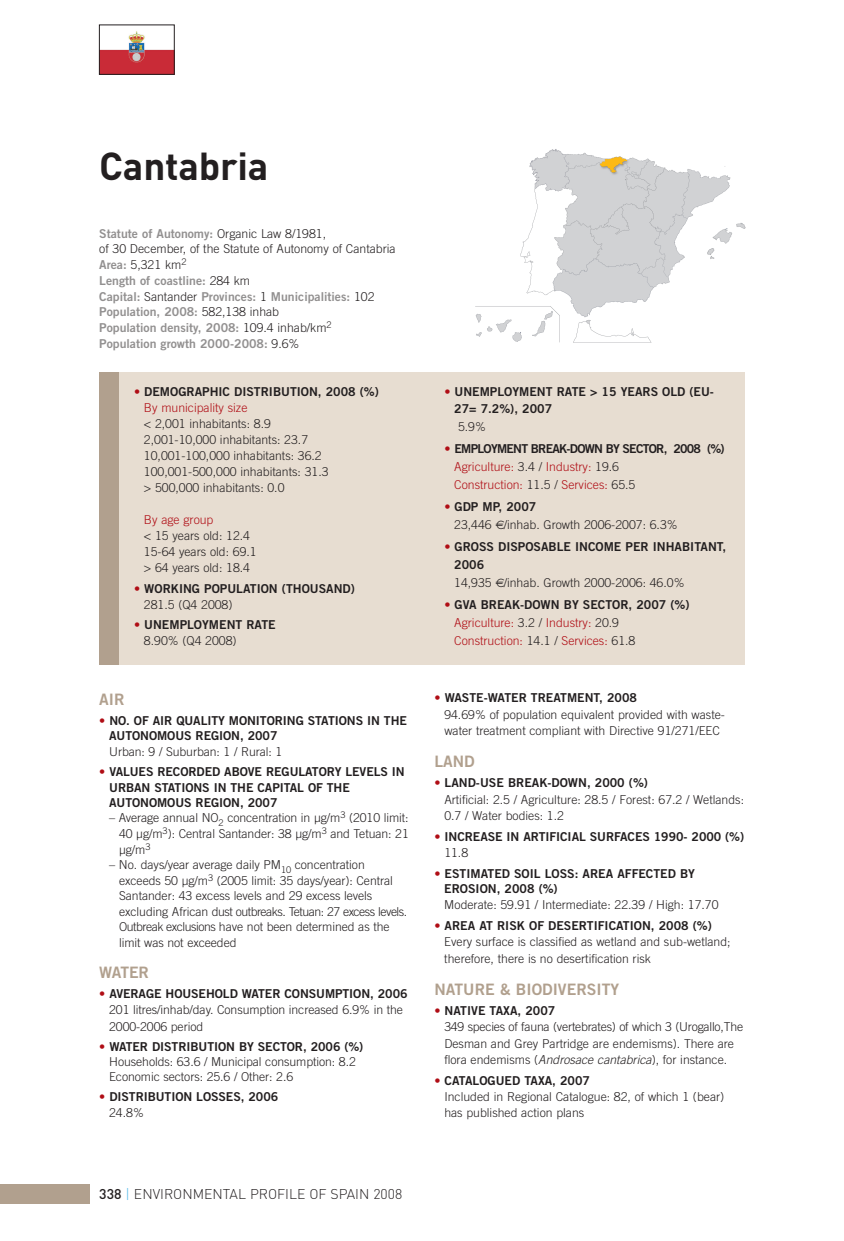
<style>
.page{position:relative;width:844px;height:1241px;background:#fff}
.page>*{position:absolute;margin:0;border:0;box-sizing:border-box;transform-origin:0 0}
.t1{font:700 38.5px "DIN";letter-spacing:-.005em;color:#231f20}
.t2{font:15.75px "Trade Gothic Bold Two";color:#b1a08e}
.t3{font:300 14px "DIN";color:#231f20}
.t4{font:300 12.25px/16.1px "Trade Gothic";color:#231f20}
.t5{font:12.25px/15.2px "Trade Gothic Bold Two";letter-spacing:-.005em;color:#231f20}
.t6{font:12.25px/15.8px "Trade Gothic Bold Two";color:#929090}
.t7{font:300 12.25px/18px "Trade Gothic";color:#b00d15}
.t8{font:12.25px "Trade Gothic Bold Two";letter-spacing:-.06em;color:#231f20}
.s1{font-family:"Trade Gothic";font-weight:300;color:#231f20}
.s2{font-family:"Trade Gothic Bold Two";font-weight:400;color:#929090}
.s3{color:#b00d15}
.s4{font-weight:500}
.s5{color:#50b8e8}
.s6{color:#231f20}
.s7{font-style:italic}
</style>
<div class="page">
<div style="left:99px;top:372px;width:645px;height:293px;background:#e7ddd1"></div>
<img style="left:101px;top:31px;width:71px;height:41px">
<div style="left:0;top:1183px;width:89px;height:20px;background:#b1a08e"></div>
<div style="left:99px;top:372px;width:20px;height:293px;background:#b1a08e"></div>
<img style="left:475px;top:149px;width:271px;height:194px">
<h1 class="t1" style="left:99px;top:144px;width:170px">Cantabria</h1>
<p class="t6" style="left:99px;top:226px;width:228px">Statute of Autonomy: <span class="s1">Organic Law 8/1981,</span></p>
<p class="t4" style="left:99px;top:242px;width:298px">of 30 December, of the Statute of Autonomy of Cantabria<br><span class="s2">Area:</span> 5,321 km<sup>2</sup></p>
<p class="t6" style="left:99px;top:274px;width:276px">Length of coastline: <span class="s1">284 km<br></span>Capital: <span class="s1">Santander</span> Provinces: <span class="s1">1</span> Municipalities: <span class="s1">102<br></span>Population, 2008: <span class="s1">582,138 inhab<br></span>Population density, 2008: <span class="s1">109.4 inhab/km</span><sup>2<br></sup>Population growth 2000-2008: <span class="s1">9.6%</span></p>
<p class="t5" style="left:134px;top:385px;width:246px"><span class="s3">•</span> DEMOGRAPHIC DISTRIBUTION, 2008 (%)</p>
<p class="t7" style="left:144px;top:399px;width:105px">By municipality size</p>
<p class="t4" style="left:144px;top:416px;width:186px">&lt; 2,001 inhabitants: 8.9<br>2,001-10,000 inhabitants: 23.7<br>10,001-100,000 inhabitants: 36.2<br>100,001-500,000 inhabitants: 31.3 &gt; 500,000 inhabitants: 0.0</p>
<p class="t7" style="left:144px;top:512px;width:71px">By age group</p>
<p class="t4" style="left:144px;top:529px;width:114px">&lt; 15 years old: 12.4<br>15-64 years old: 69.1 &gt; 64 years old: 18.4</p>
<p class="t5" style="left:134px;top:581px;width:222px"><span class="s3">•</span> WORKING POPULATION (THOUSAND)</p>
<p class="t4" style="left:144px;top:597px;width:90px">281.5 (Q4 2008)</p>
<p class="t5" style="left:134px;top:617px;width:143px"><span class="s3">•</span> UNEMPLOYMENT RATE</p>
<p class="t4" style="left:144px;top:633px;width:94px">8.90% (Q4 2008)</p>
<p class="t2" style="left:99px;top:693px;width:27px">AIR</p>
<p class="t5" style="left:109px;top:714px;width:299px;text-indent:-10px"><span class="s3">•</span> NO. OF AIR QUALITY MONITORING STATIONS IN THE<br>AUTONOMOUS REGION, 2007</p>
<p class="t4" style="left:109px;top:744px;width:175px">Urban: 9 / Suburban: 1 / Rural: 1</p>
<p class="t5" style="left:109px;top:765px;width:297px;text-indent:-10px"><span class="s3">•</span> VALUES RECORDED ABOVE REGULATORY LEVELS IN<br>URBAN STATIONS IN THE CAPITAL OF THE<br>AUTONOMOUS REGION, 2007</p>
<p class="t4" style="left:119px;top:811px;width:291px;line-height:15.6px;text-align:justify;text-indent:-10px">– Average annual NO<sub>2</sub> concentration in µg/m<sup>3</sup> (2010 limit:<br>40 µg/m<sup>3</sup>): Central Santander: 38 µg/m<sup>3</sup> and Tetuan: 21 µg/m<sup>3</sup></p>
<p class="t4" style="left:119px;top:857px;width:289px;line-height:15.6px;text-indent:-10px">– No. days/year average daily PM<sub>10</sub> concentration exceeds 50 µg/m<sup>3</sup> (2005 limit: 35 days/year): Central Santander: 43 excess levels and 29 excess levels excluding African dust outbreaks. Tetuan: 27 excess levels.<br>Outbreak exclusions have not been determined as the limit was not exceeded</p>
<p class="t2" style="left:99px;top:966px;width:51px">WATER</p>
<p class="t5" style="left:99px;top:987px;width:310px"><span class="s3">•</span> AVERAGE HOUSEHOLD WATER CONSUMPTION, 2006</p>
<p class="t4" style="left:109px;top:1002px;width:295px">201 litres/inhab/day. Consumption increased 6.9% in the<br>2000-2006 period</p>
<p class="t5" style="left:99px;top:1039px;width:265px"><span class="s3">•</span> WATER DISTRIBUTION BY SECTOR, 2006 (%)</p>
<p class="t4" style="left:109px;top:1054px;width:248px;line-height:15.2px">Households: 63.6 / Municipal consumption: 8.2<br>Economic sectors: 25.6 / Other: 2.6</p>
<p class="t5" style="left:99px;top:1090px;width:180px"><span class="s3">•</span> DISTRIBUTION LOSSES, 2006</p>
<p class="t4" style="left:109px;top:1105px;width:36px">24.8%</p>
<p class="t3" style="left:99px;top:1185px;width:304px"><span class="s4">338</span> <span class="s5">|</span> ENVIRONMENTAL PROFILE OF SPAIN 2008</p>
<p class="t5" style="left:454px;top:384px;width:261px;line-height:17.2px;text-indent:-10px"><span class="s3">•</span> UNEMPLOYMENT RATE &gt; 15 YEARS OLD (EU-<br>27= 7.2%), 2007</p>
<p class="t4" style="left:458px;top:420px;width:29px">5.9%</p>
<p class="t8" style="left:444px;top:444px;width:282px"><span class="s3">•</span> EMPLOYMENT BREAK-DOWN BY SECTOR, 2008 (%)</p>
<p class="t7" style="left:454px;top:459px;width:183px">Agriculture: <span class="s6">3.4 /</span> Industry: <span class="s6">19.6<br></span>Construction: <span class="s6">11.5 /</span> Services: <span class="s6">65.5</span></p>
<p class="t5" style="left:444px;top:500px;width:94px"><span class="s3">•</span> GDP MP, 2007</p>
<p class="t4" style="left:454px;top:518px;width:225px">23,446 /inhab. Growth 2006-2007: 6.3%</p>
<p class="t5" style="left:454px;top:539px;width:273px;line-height:17.2px;text-indent:-10px"><span class="s3">•</span> GROSS DISPOSABLE INCOME PER INHABITANT,<br>2006</p>
<p class="t4" style="left:454px;top:575px;width:232px">14,935 /inhab. Growth 2000-2006: 46.0%</p>
<p class="t5" style="left:444px;top:597px;width:247px"><span class="s3">•</span> GVA BREAK-DOWN BY SECTOR, 2007 (%)</p>
<p class="t7" style="left:454px;top:614px;width:183px">Agriculture: <span class="s6">3.2 /</span> Industry: <span class="s6">20.9<br></span>Construction: <span class="s6">14.1 /</span> Services: <span class="s6">61.8</span></p>
<p class="t5" style="left:434px;top:691px;width:204px"><span class="s3">•</span> WASTE-WATER TREATMENT, 2008</p>
<p class="t4" style="left:444px;top:707px;width:282px">94.69% of population equivalent provided with waste&shy;water treatment compliant with Directive 91/271/EEC</p>
<p class="t2" style="left:434px;top:755px;width:42px">LAND</p>
<p class="t5" style="left:434px;top:776px;width:215px"><span class="s3">•</span> LAND-USE BREAK-DOWN, 2000 (%)</p>
<p class="t4" style="left:444px;top:792px;width:301px">Artificial: 2.5 / Agriculture: 28.5 / Forest: 67.2 / Wetlands:<br>0.7 / Water bodies: 1.2</p>
<p class="t5" style="left:434px;top:829px;width:311px"><span class="s3">•</span> INCREASE IN ARTIFICIAL SURFACES 1990- 2000 (%)</p>
<p class="t4" style="left:444px;top:845px;width:25px">11.8</p>
<p class="t5" style="left:444px;top:866px;width:252px;text-indent:-10px"><span class="s3">•</span> ESTIMATED SOIL LOSS: AREA AFFECTED BY<br>EROSION, 2008 (%)</p>
<p class="t4" style="left:444px;top:897px;width:275px">Moderate: 59.91 / Intermediate: 22.39 / High: 17.70</p>
<p class="t5" style="left:434px;top:918px;width:279px"><span class="s3">•</span> AREA AT RISK OF DESERTIFICATION, 2008 (%)</p>
<p class="t4" style="left:444px;top:934px;width:288px">Every surface is classified as wetland and sub-wetland; therefore, there is no desertification risk</p>
<p class="t2" style="left:434px;top:982px;width:186px">NATURE &amp; BIODIVERSITY</p>
<p class="t5" style="left:434px;top:1003px;width:122px"><span class="s3">•</span> NATIVE TAXA, 2007</p>
<p class="t4" style="left:444px;top:1019px;width:300px">349 species of fauna (vertebrates) of which 3 (Urogallo,The<br>Desman and Grey Partridge are endemisms). There are flora endemisms (<span class="s7">Androsace cantabrica</span>), for instance.</p>
<p class="t5" style="left:434px;top:1073px;width:157px"><span class="s3">•</span> CATALOGUED TAXA, 2007</p>
<p class="t4" style="left:444px;top:1089px;width:281px">Included in Regional Catalogue: 82, of which 1 (bear) has published action plans</p>
</div>
